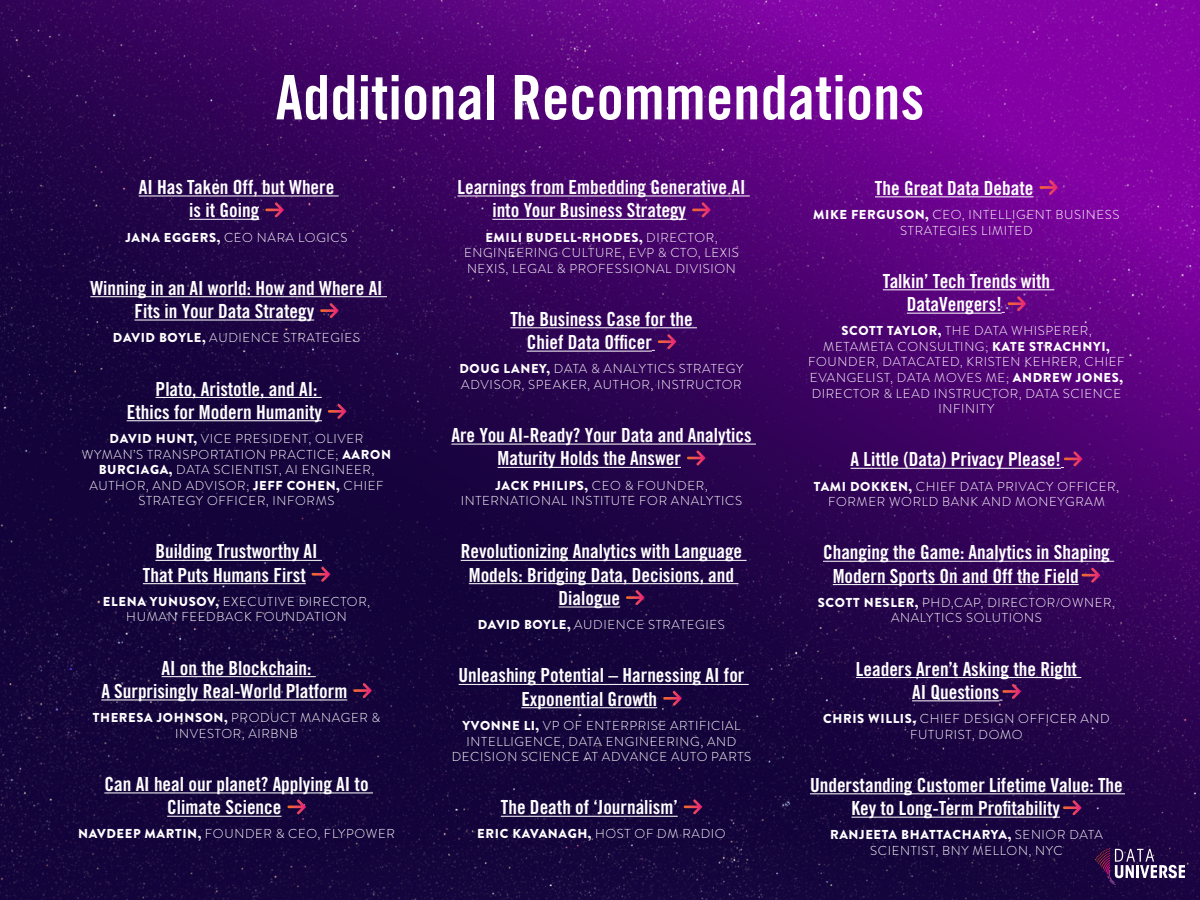
<style>
.page{position:relative;width:1200px;height:900px;background:#fff}
.page>*{position:absolute;margin:0;border:0;box-sizing:border-box;transform-origin:0 0}
.t1{font:61.5px "Trade Gothic LT Std Bd Cn 20";color:#fff}
.t2{font:19.5px/23.2px "Trade Gothic LT Std Bd Cn 20";color:#fff}
.t3{font:300 12.9px/15.6px "Brandon Grotesque";letter-spacing:.05em;color:#fff;text-align:center}
.t4{font:900 12.9px "Brandon Grotesque";letter-spacing:.05em;color:#fff}
.s1{font-weight:900}
.s2{font-weight:300}
</style>
<div class="page">
<img style="left:0;top:0;width:1200px;height:900px">
<hr style="left:139px;top:195px;width:200px;height:1px;background:#fff">
<hr style="left:189px;top:219px;width:70px;height:1px;background:#fff">
<hr style="left:90px;top:296px;width:297px;height:1px;background:#fff">
<hr style="left:134px;top:320px;width:180px;height:1px;background:#fff">
<hr style="left:156px;top:397px;width:166px;height:1px;background:#fff">
<hr style="left:127px;top:420px;width:195px;height:1px;background:#fff">
<hr style="left:155px;top:560px;width:167px;height:1px;background:#fff">
<hr style="left:143px;top:583px;width:163px;height:1px;background:#fff">
<hr style="left:162px;top:676px;width:154px;height:1px;background:#fff">
<hr style="left:101px;top:699px;width:246px;height:1px;background:#fff">
<hr style="left:104px;top:792px;width:269px;height:1px;background:#fff">
<hr style="left:167px;top:816px;width:115px;height:1px;background:#fff">
<svg style="left:265px;top:202px;width:19px;height:15px"></svg>
<svg style="left:320px;top:303px;width:19px;height:15px"></svg>
<svg style="left:328px;top:404px;width:18px;height:15px"></svg>
<svg style="left:312px;top:567px;width:18px;height:15px"></svg>
<svg style="left:353px;top:683px;width:19px;height:15px"></svg>
<svg style="left:287px;top:799px;width:19px;height:15px"></svg>
<hr style="left:457px;top:195px;width:293px;height:1px;background:#fff">
<hr style="left:492px;top:219px;width:194px;height:1px;background:#fff">
<hr style="left:510px;top:327px;width:187px;height:1px;background:#fff">
<hr style="left:527px;top:351px;width:125px;height:1px;background:#fff">
<hr style="left:451px;top:444px;width:305px;height:1px;background:#fff">
<hr style="left:498px;top:467px;width:183px;height:1px;background:#fff">
<hr style="left:461px;top:560px;width:286px;height:1px;background:#fff">
<hr style="left:469px;top:583px;width:269px;height:1px;background:#fff">
<hr style="left:559px;top:607px;width:61px;height:1px;background:#fff">
<hr style="left:459px;top:684px;width:290px;height:1px;background:#fff">
<hr style="left:521px;top:707px;width:136px;height:1px;background:#fff">
<hr style="left:501px;top:816px;width:177px;height:1px;background:#fff">
<svg style="left:692px;top:202px;width:19px;height:15px"></svg>
<svg style="left:652px;top:334px;width:24px;height:17px"></svg>
<svg style="left:687px;top:451px;width:19px;height:15px"></svg>
<svg style="left:626px;top:590px;width:19px;height:15px"></svg>
<svg style="left:663px;top:691px;width:19px;height:15px"></svg>
<svg style="left:684px;top:799px;width:18px;height:15px"></svg>
<hr style="left:875px;top:196px;width:159px;height:1px;background:#fff">
<hr style="left:883px;top:289px;width:171px;height:1px;background:#fff">
<hr style="left:907px;top:313px;width:95px;height:1px;background:#fff">
<hr style="left:851px;top:468px;width:210px;height:1px;background:#fff">
<hr style="left:823px;top:561px;width:291px;height:1px;background:#fff">
<hr style="left:833px;top:584px;width:246px;height:1px;background:#fff">
<hr style="left:856px;top:677px;width:225px;height:1px;background:#fff">
<hr style="left:912px;top:700px;width:87px;height:1px;background:#fff">
<hr style="left:810px;top:793px;width:315px;height:1px;background:#fff">
<hr style="left:851px;top:817px;width:209px;height:1px;background:#fff">
<svg style="left:1040px;top:180px;width:18px;height:15px"></svg>
<svg style="left:1002px;top:296px;width:24px;height:17px"></svg>
<svg style="left:1061px;top:451px;width:21px;height:17px"></svg>
<svg style="left:1082px;top:568px;width:18px;height:15px"></svg>
<svg style="left:999px;top:684px;width:22px;height:17px"></svg>
<svg style="left:1063px;top:800px;width:19px;height:15px"></svg>
<svg style="left:1104px;top:848px;width:81px;height:30px"></svg>
<h1 class="t1" style="left:276px;top:60px;width:650px">Additional Recommendations</h1>
<h2 class="t2" style="left:189px;top:175px;width:147px;text-indent:-51px">AI Has Taken Off, but Where is it Going</h2>
<p class="t3" style="left:125px;top:229px;width:224px"><span class="s1">JANA EGGERS,</span> CEO NARA LOGICS</p>
<h2 class="t2" style="left:134px;top:276px;width:250px;text-indent:-44px">Winning in an AI world: How and Where AI<br>Fits in Your Data Strategy</h2>
<p class="t3" style="left:113px;top:330px;width:249px"><span class="s1">DAVID BOYLE,</span> AUDIENCE STRATEGIES</p>
<h2 class="t2" style="left:127px;top:377px;width:197px;text-align:right">Plato, Aristotle, and AI:<br>Ethics for Modern Humanity</h2>
<p class="t3" style="left:82px;top:431px;width:311px"><span class="s1">DAVID HUNT,</span> VICE PRESIDENT, OLIVER WYMAN’S TRANSPORTATION PRACTICE; <span class="s1">AARON BURCIAGA,</span> DATA SCIENTIST, AI ENGINEER, AUTHOR, AND ADVISOR; <span class="s1">JEFF COHEN,</span> CHIEF STRATEGY OFFICER, INFORMS</p>
<h2 class="t2" style="left:143px;top:540px;width:176px;text-indent:13px">Building Trustworthy AI<br>That Puts Humans First</h2>
<p class="t3" style="left:103px;top:594px;width:269px"><span class="s1">ELENA YUNUSOV,</span> EXECUTIVE DIRECTOR,<br>HUMAN FEEDBACK FOUNDATION</p>
<h2 class="t2" style="left:101px;top:656px;width:247px;text-indent:60px">AI on the Blockchain:<br>A Surprisingly Real-World Platform</h2>
<p class="t3" style="left:93px;top:710px;width:289px"><span class="s1">THERESA JOHNSON,</span> PRODUCT MANAGER &amp;<br>INVESTOR, AIRBNB</p>
<h2 class="t2" style="left:167px;top:772px;width:203px;text-indent:-63px">Can AI heal our planet? Applying AI to<br>Climate Science</h2>
<p class="t3" style="left:78px;top:826px;width:318px"><span class="s1">NAVDEEP MARTIN,</span> FOUNDER &amp; CEO, FLYPOWER</p>
<h2 class="t2" style="left:492px;top:175px;width:255px;text-indent:-35px">Learnings from Embedding Generative AI into Your Business Strategy</h2>
<p class="t3" style="left:464px;top:229px;width:276px"><span class="s1">EMILI BUDELL-RHODES,</span> DIRECTOR,<br>ENGINEERING CULTURE, EVP &amp; CTO, LEXIS<br>NEXIS, LEGAL &amp; PROFESSIONAL DIVISION</p>
<h2 class="t2" style="left:527px;top:307px;width:167px;text-indent:-16px">The Business Case for the<br>Chief Data Officer</h2>
<p class="t3" style="left:459px;top:361px;width:285px;text-align:left"><span class="s1">DOUG LANEY,</span> DATA &amp; ANALYTICS STRATEGY<br>ADVISOR, SPEAKER, AUTHOR, INSTRUCTOR</p>
<h2 class="t2" style="left:498px;top:423px;width:256px;text-indent:-46px">Are You AI-Ready? Your Data and Analytics<br>Maturity Holds the Answer</h2>
<p class="t3" style="left:461px;top:477px;width:283px"><span class="s1">JACK PHILIPS,</span> CEO &amp; FOUNDER,<br>INTERNATIONAL INSTITUTE FOR ANALYTICS</p>
<h2 class="t2" style="left:461px;top:540px;width:283px">Revolutionizing Analytics with Language</h2>
<h2 class="t2" style="left:469px;top:563px;width:267px">Models: Bridging Data, Decisions, and</h2>
<h2 class="t2" style="left:559px;top:586px;width:63px">Dialogue</h2>
<p class="t3" style="left:478px;top:617px;width:249px"><span class="s1">DAVID BOYLE,</span> AUDIENCE STRATEGIES</p>
<h2 class="t2" style="left:521px;top:664px;width:225px;text-indent:-63px">Unleashing Potential – Harnessing AI for<br>Exponential Growth</h2>
<p class="t3" style="left:452px;top:718px;width:301px"><span class="s1">YVONNE LI,</span> VP OF ENTERPRISE ARTIFICIAL<br>INTELLIGENCE, DATA ENGINEERING, AND<br>DECISION SCIENCE AT ADVANCE AUTO PARTS</p>
<h2 class="t2" style="left:501px;top:796px;width:178px">The Death of ‘Journalism’</h2>
<p class="t4" style="left:477px;top:825px;width:250px">ERIC KAVANAGH, <span class="s2">HOST OF DM RADIO</span></p>
<h2 class="t2" style="left:875px;top:176px;width:160px">The Great Data Debate</h2>
<p class="t3" style="left:813px;top:207px;width:308px"><span class="s1">MIKE FERGUSON,</span> CEO, INTELLIGENT BUSINESS<br>STRATEGIES LIMITED</p>
<h2 class="t2" style="left:907px;top:269px;width:145px;text-indent:-24px">Talkin’ Tech Trends with<br>DataVengers!</h2>
<p class="t3" style="left:808px;top:323px;width:318px"><span class="s1">SCOTT TAYLOR,</span> THE DATA WHISPERER, METAMETA CONSULTING; <span class="s1">KATE STRACHNYI, </span>FOUNDER, DATACATED, KRISTEN KEHRER, CHIEF EVANGELIST, DATA MOVES ME; <span class="s1">ANDREW JONES, </span>DIRECTOR &amp; LEAD INSTRUCTOR, DATA SCIENCE INFINITY</p>
<h2 class="t2" style="left:851px;top:448px;width:212px">A Little (Data) Privacy Please!</h2>
<p class="t3" style="left:814px;top:478px;width:307px"><span class="s1">TAMI DOKKEN,</span> CHIEF DATA PRIVACY OFFICER,<br>FORMER WORLD BANK AND MONEYGRAM</p>
<h2 class="t2" style="left:833px;top:541px;width:279px;text-indent:-10px">Changing the Game: Analytics in Shaping<br>Modern Sports On and Off the Field</h2>
<p class="t3" style="left:818px;top:595px;width:299px"><span class="s1">SCOTT NESLER,</span> PHD,CAP, DIRECTOR/OWNER,<br>ANALYTICS SOLUTIONS</p>
<h2 class="t2" style="left:912px;top:657px;width:166px;text-indent:-56px">Leaders Aren’t Asking the Right<br>AI Questions</h2>
<p class="t3" style="left:823px;top:711px;width:288px"><span class="s1">CHRIS WILLIS,</span> CHIEF DESIGN OFFICER AND<br>FUTURIST, DOMO</p>
<h2 class="t2" style="left:851px;top:773px;width:273px;text-indent:-41px">Understanding Customer Lifetime Value: The<br>Key to Long-Term Profitability</h2>
<p class="t3" style="left:830px;top:827px;width:274px"><span class="s1">RANJEETA BHATTACHARYA,</span> SENIOR DATA<br>SCIENTIST, BNY MELLON, NYC</p>
</div>
